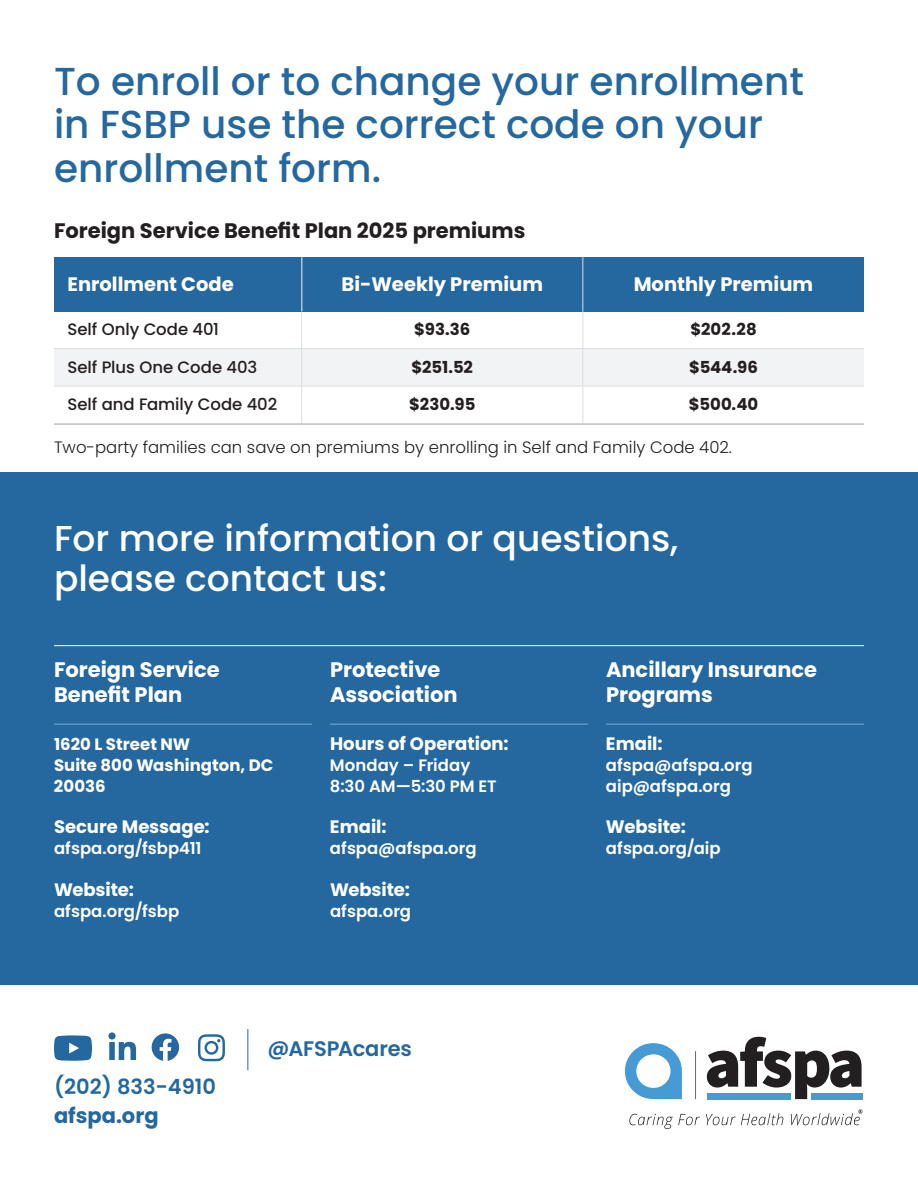
<style>
.page{position:relative;width:918px;height:1188px;background:#fff}
.page>*{position:absolute;margin:0;border:0;box-sizing:border-box;transform-origin:0 0}
.t1{font:500 39px/43.5px "Poppins";color:#24689f}
.t2{font:500 36px/40.5px "Poppins";color:#fff}
.t3{font:700 21px/25.2px "Poppins";color:#fff}
.t4{font:700 21px "Poppins";color:#231f20}
.t5{font:600 21px "Poppins";color:#24689f}
.t6{font:700 21px "Poppins";color:#24689f}
.t7{font:700 19.5px "Poppins";color:#fff}
.t8{font:700 18px "Poppins";color:#fff}
.t9{font:600 16.5px/21px "Poppins";color:#fff}
.t10{font:300 16.5px "Poppins";color:#231f20}
.t11{font:500 16.5px "Poppins";letter-spacing:-.005em;color:#231f20}
.t12{font:700 16.5px "Poppins";color:#231f20}
.t13{font:700 16.5px/21px "Poppins";letter-spacing:.005em;color:#fff}
</style>
<div class="page">
<div style="left:0;top:472px;width:918px;height:513px;background:#24689f"></div>
<hr style="left:54px;top:724px;width:258px;height:1px;background:#71addb">
<hr style="left:330px;top:724px;width:258px;height:1px;background:#71addb">
<hr style="left:606px;top:724px;width:258px;height:1px;background:#71addb">
<div style="left:54px;top:349px;width:248px;height:37px;background:#f2f3f4"></div>
<div style="left:302px;top:349px;width:281px;height:37px;background:#f2f3f4"></div>
<div style="left:583px;top:349px;width:281px;height:37px;background:#f2f3f4"></div>
<div style="left:302px;top:257px;width:281px;height:54px;background:#24689f"></div>
<div style="left:583px;top:257px;width:281px;height:54px;background:#24689f"></div>
<hr style="left:582px;top:257px;width:1px;height:54px;background:#dcdddf">
<hr style="left:54px;top:348px;width:248px;height:1px;background:#dcdddf">
<hr style="left:302px;top:348px;width:281px;height:1px;background:#dcdddf">
<hr style="left:583px;top:348px;width:281px;height:1px;background:#dcdddf">
<hr style="left:54px;top:386px;width:248px;height:1px;background:#dcdddf">
<hr style="left:302px;top:386px;width:281px;height:1px;background:#dcdddf">
<hr style="left:583px;top:386px;width:281px;height:1px;background:#dcdddf">
<hr style="left:301px;top:311px;width:1px;height:37px;background:#dcdddf">
<hr style="left:582px;top:311px;width:1px;height:37px;background:#dcdddf">
<hr style="left:301px;top:349px;width:1px;height:37px;background:#dcdddf">
<hr style="left:582px;top:349px;width:1px;height:37px;background:#dcdddf">
<hr style="left:301px;top:387px;width:1px;height:37px;background:#dcdddf">
<hr style="left:582px;top:387px;width:1px;height:37px;background:#dcdddf">
<hr style="left:54px;top:424px;width:248px;height:1px;background:#9d9fa2">
<hr style="left:302px;top:424px;width:281px;height:1px;background:#9d9fa2">
<hr style="left:583px;top:424px;width:281px;height:1px;background:#9d9fa2">
<hr style="left:54px;top:645px;width:810px;height:1px;background:#fff">
<hr style="left:247px;top:1029px;width:1px;height:41px;background:#24689f">
<div style="left:54px;top:257px;width:248px;height:54px;background:#24689f"></div>
<svg style="left:625px;top:1043px;width:57px;height:56px"></svg>
<svg style="left:707px;top:1037px;width:155px;height:62px"></svg>
<div style="left:707px;top:1093px;width:83px;height:6px;background:#479bd4"></div>
<div style="left:811px;top:1093px;width:51px;height:6px;background:#479bd4"></div>
<hr style="left:695px;top:1051px;width:1px;height:48px;background:#676868">
<svg style="left:629px;top:1114px;width:71px;height:15px"></svg>
<svg style="left:706px;top:1113px;width:77px;height:12px"></svg>
<svg style="left:791px;top:1109px;width:71px;height:16px"></svg>
<svg style="left:54px;top:1035px;width:38px;height:26px"></svg>
<svg style="left:108px;top:1032px;width:28px;height:28px"></svg>
<svg style="left:152px;top:1033px;width:27px;height:28px"></svg>
<svg style="left:198px;top:1034px;width:27px;height:27px"></svg>
<hr style="left:301px;top:257px;width:1px;height:54px;background:#dcdddf">
<h2 class="t1" style="left:54px;top:60px;width:751px">To enroll or to change your enrollment in FSBP use the correct code on your enrollment form.</h2>
<h3 class="t4" style="left:54px;top:218px;width:473px">Foreign Service Benefit Plan 2025 premiums</h3>
<p class="t7" style="left:68px;top:273px;width:168px">Enrollment Code</p>
<p class="t7" style="left:342px;top:273px;width:203px">Bi-Weekly Premium</p>
<p class="t7" style="left:634px;top:273px;width:181px">Monthly Premium</p>
<p class="t11" style="left:68px;top:320px;width:153px">Self Only Code 401</p>
<p class="t12" style="left:414px;top:320px;width:58px">$93.36</p>
<p class="t12" style="left:690px;top:320px;width:68px">$202.28</p>
<p class="t11" style="left:68px;top:357px;width:191px">Self Plus One Code 403</p>
<p class="t12" style="left:412px;top:357px;width:63px">$251.52</p>
<p class="t12" style="left:689px;top:357px;width:70px">$544.96</p>
<p class="t11" style="left:68px;top:395px;width:211px">Self and Family Code 402</p>
<p class="t12" style="left:409px;top:395px;width:68px">$230.95</p>
<p class="t12" style="left:689px;top:395px;width:71px">$500.40</p>
<p class="t10" style="left:54px;top:438px;width:679px">Two-party families can save on premiums by enrolling in Self and Family Code 402.</p>
<p class="t2" style="left:54px;top:518px;width:626px">For more information or questions, please contact us:</p>
<p class="t3" style="left:54px;top:657px;width:167px">Foreign Service<br>Benefit Plan</p>
<p class="t13" style="left:54px;top:734px;width:221px">1620 L Street NW<br>Suite 800 Washington, DC<br>20036</p>
<p class="t8" style="left:54px;top:817px;width:157px">Secure Message:</p>
<p class="t9" style="left:54px;top:838px;width:149px">afspa.org/fsbp411</p>
<p class="t8" style="left:54px;top:879px;width:81px">Website:</p>
<p class="t9" style="left:54px;top:900px;width:127px">afspa.org/fsbp</p>
<p class="t3" style="left:330px;top:657px;width:129px">Protective<br>Association</p>
<p class="t8" style="left:330px;top:733px;width:180px">Hours of Operation:</p>
<p class="t9" style="left:330px;top:755px;width:168px">Monday – Friday<br>8:30 AM—5:30 PM ET</p>
<p class="t8" style="left:330px;top:817px;width:58px">Email:</p>
<p class="t9" style="left:330px;top:838px;width:148px">afspa@afspa.org</p>
<p class="t8" style="left:330px;top:879px;width:81px">Website:</p>
<p class="t9" style="left:330px;top:900px;width:83px">afspa.org</p>
<p class="t5" style="left:54px;top:1075px;width:164px">(202) 833-4910</p>
<p class="t6" style="left:54px;top:1104px;width:106px">afspa.org</p>
<p class="t5" style="left:267px;top:1037px;width:146px">@AFSPAcares</p>
<p class="t3" style="left:606px;top:657px;width:213px">Ancillary Insurance<br>Programs</p>
<p class="t8" style="left:606px;top:733px;width:58px">Email:</p>
<p class="t9" style="left:606px;top:755px;width:148px">afspa@afspa.org aip@afspa.org</p>
<p class="t8" style="left:606px;top:817px;width:81px">Website:</p>
<p class="t9" style="left:606px;top:838px;width:116px">afspa.org/aip</p>
</div>
